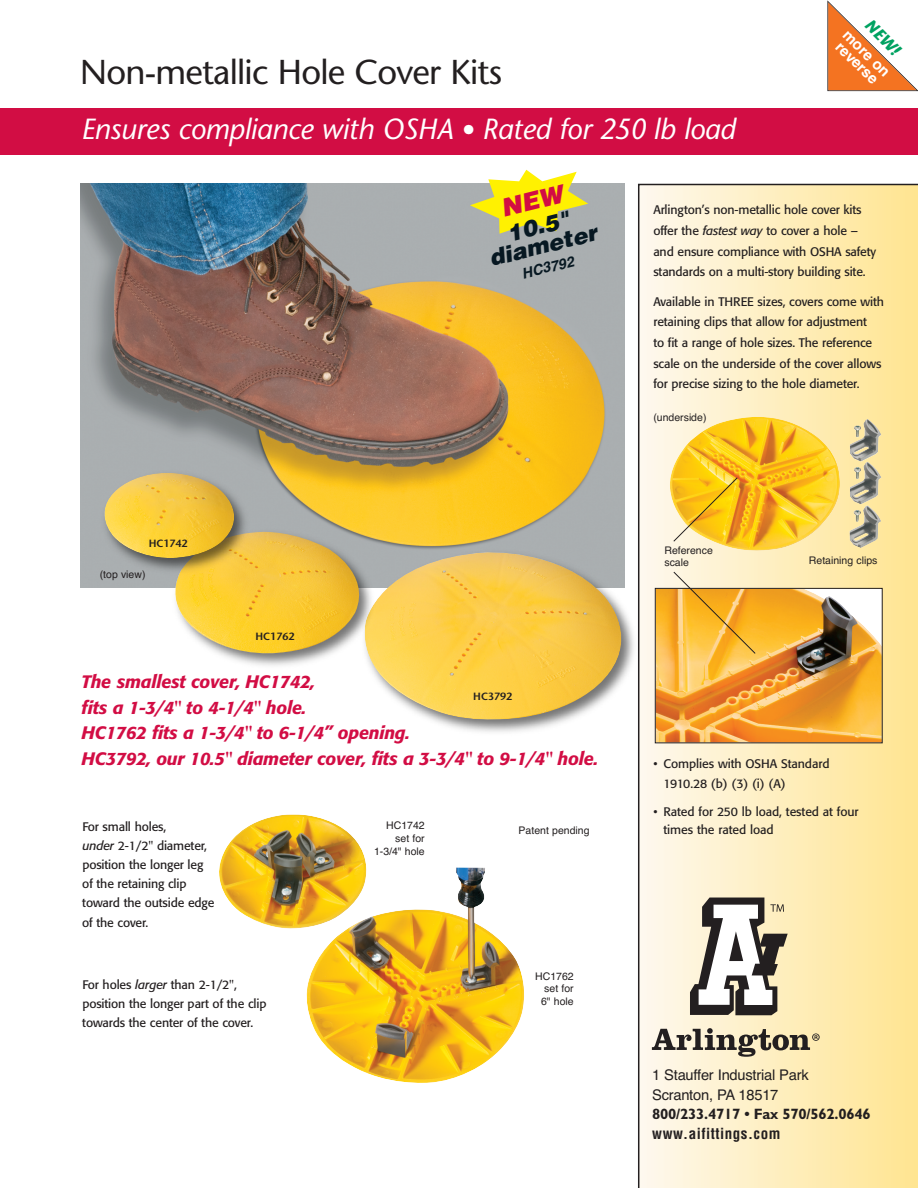
<style>
.page{position:relative;width:918px;height:1188px;background:#fff}
.page>*{position:absolute;margin:0;border:0;box-sizing:border-box;transform-origin:0 0}
.t1{font:34.5px "Stone Sans";letter-spacing:-.025em;color:#231f20}
.t2{font:italic 29.1px "Stone Sans";letter-spacing:-.01em;color:#fff}
.t3{font:italic 900 22.5px/19.5px "Helvetica";color:#071822;text-align:center}
.t4{font:italic 500 17.85px/25.7px "Formata";letter-spacing:-.01em;color:#d20d44}
.t5{font:italic 700 16.5px "Stone Sans";color:#00a261}
.t6{font:700 15px "Gill Sans";letter-spacing:-.015em;color:#231f20}
.t7{font:700 condensed 15px "Helvetica";letter-spacing:.035em;color:#231f20}
.t8{font:700 15px/13.5px "Helvetica";color:#fff}
.t9{font:14.7px/19.5px "Helvetica";letter-spacing:-.015em;color:#231f20}
.t10{font:italic 700 14.55px "Helvetica";color:#071822}
.t11{font:12.3px/19.2px "Formata";letter-spacing:-.01em;color:#231f20}
.t12{font:10.5px/12.6px "Helvetica";color:#231f20;text-align:right}
.t13{font:600 10.5px "Stone Sans";color:#231f20}
.s1{font-size:27px}
.s2{font-size:18px}
.s3{font-style:italic}
</style>
<div class="page">
<svg style="left:638px;top:184px;width:280px;height:1004px"></svg>
<img style="left:81px;top:184px;width:544px;height:404px">
<img style="left:407px;top:520px;width:250px;height:253px">
<img style="left:378px;top:552px;width:244px;height:168px">
<img style="left:133px;top:503px;width:274px;height:178px">
<img style="left:175px;top:532px;width:184px;height:121px">
<img style="left:657px;top:590px;width:224px;height:151px">
<div style="left:655px;top:588px;width:228px;height:155px;border:1px solid #231f20"></div>
<svg style="left:652px;top:1028px;width:168px;height:29px"></svg>
<svg style="left:690px;top:898px;width:98px;height:117px"></svg>
<svg style="left:827px;top:0;width:91px;height:92px"></svg>
<div style="left:0;top:109px;width:918px;height:46px;background:#d20d44"></div>
<img style="left:670px;top:417px;width:212px;height:134px">
<img style="left:306px;top:867px;width:218px;height:216px">
<svg style="left:673px;top:477px;width:65px;height:65px"></svg>
<img style="left:219px;top:814px;width:147px;height:115px">
<svg style="left:673px;top:571px;width:83px;height:83px"></svg>
<img style="left:92px;top:460px;width:205px;height:124px">
<img style="left:104px;top:473px;width:130px;height:85px">
<svg style="left:470px;top:170px;width:118px;height:64px"></svg>
<h1 class="t1" style="left:80px;top:58px;width:423px">Non-metallic Hole Cover Kits</h1>
<h2 class="t2" style="left:81px;top:118px;width:656px">Ensures compliance with OSHA <span class="s1">•</span> Rated for 250 lb load</h2>
<h3 class="t5" style="left:872px;top:18px;width:43px;rotate:45deg">NEW!</h3>
<p class="t8" style="left:850px;top:27px;width:61px;rotate:45deg">more on reverse</p>
<p class="t13" style="left:149px;top:539px;width:40px">HC1742</p>
<p class="t12" style="left:100px;top:568px;width:47px">(top view)</p>
<p class="t13" style="left:255px;top:632px;width:40px">HC1762</p>
<h3 class="t3" style="left:483px;top:230px;width:112px;rotate:-14deg">10.5" diameter</h3>
<p class="t10" style="left:520px;top:265px;width:55px;rotate:-14deg">HC3792</p>
<h3 class="t4" style="left:82px;top:671px;width:518px">The smallest cover, HC1742,<br>fits a 1-3/4" to 4-1/4" hole.<br>HC1762 fits a 1-3/4" to 6-1/4” opening.<br>HC3792, our 10.5" diameter cover, <span class="s2">fits a 3-3/4" to 9-1/4" hole.</span></h3>
<p class="t13" style="left:473px;top:693px;width:40px">HC3792</p>
<p class="t11" style="left:82px;top:818px;width:134px">For small holes,<br><span class="s3">under</span> 2-1/2" diameter, position the longer leg of the retaining clip toward the outside edge of the cover.</p>
<p class="t11" style="left:82px;top:976px;width:186px">For holes <span class="s3">larger</span> than 2-1/2", position the longer part of the clip towards the center of the cover.</p>
<p class="t12" style="left:374px;top:819px;width:52px">HC1742 set for<br>1-3/4" hole</p>
<p class="t12" style="left:519px;top:824px;width:72px">Patent pending</p>
<p class="t12" style="left:535px;top:970px;width:40px">HC1762 set for<br>6" hole</p>
<p class="t11" style="left:653px;top:201px;width:224px;line-height:20.7px">Arlington’s non-metallic hole cover kits offer the <span class="s3">fastest way</span> to cover a hole – and ensure compliance with OSHA safety standards on a multi-story building site.</p>
<p class="t11" style="left:653px;top:292px;width:232px;line-height:20.7px">Available in THREE sizes, covers come with retaining clips that allow for adjustment<br>to fit a range of hole sizes. The reference scale on the underside of the cover allows for precise sizing to the hole diameter.</p>
<p class="t12" style="left:653px;top:411px;width:55px">(underside)</p>
<p class="t12" style="left:664px;top:544px;width:50px;text-align:left">Reference scale</p>
<p class="t12" style="left:809px;top:554px;width:70px">Retaining clips</p>
<p class="t11" style="left:664px;top:755px;width:168px;text-indent:-10px">• Complies with OSHA Standard<br>1910.28 (b) (3) (i) (A)</p>
<p class="t11" style="left:664px;top:804px;width:197px;line-height:18px;text-indent:-10px">• Rated for 250 lb load, tested at four times the rated load</p>
<p class="t9" style="left:652px;top:1065px;width:158px">1 Stauffer Industrial Park<br>Scranton, PA 18517</p>
<p class="t6" style="left:652px;top:1105px;width:220px">800/233.4717 • Fax 570/562.0646</p>
<p class="t7" style="left:652px;top:1125px;width:130px">www.aifittings.com</p>
</div>
